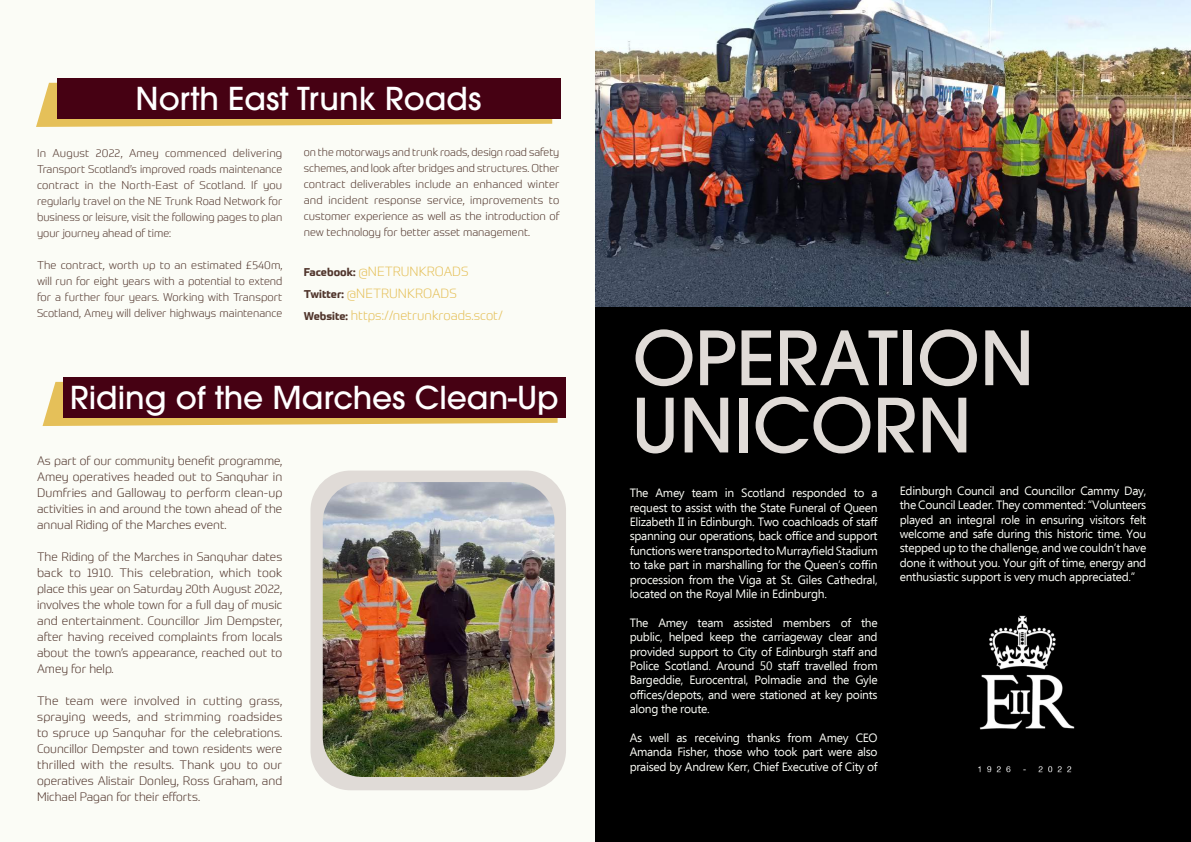
<style>
.page{position:relative;width:1191px;height:842px;background:#fff}
.page>*{position:absolute;margin:0;border:0;box-sizing:border-box;transform-origin:0 0}
.t1{font:500 74px/67.3px "ITC Avant Garde Pro";color:#e0dbd7}
.t2{font:500 34.7px "ITC Avant Garde Pro";color:#fff}
.t3{font:500 31.4px "ITC Avant Garde Pro";color:#fff}
.t4{font:300 13px/22px "Prometo";color:#e5c059}
.t5{font:12px/14.4px "Ebrima";letter-spacing:-.025em;color:#fbfcf6;text-align:justify}
.t6{font:300 12px/16px "Prometo";color:#50352c;text-align:justify}
.t7{font:300 11px/16px "Prometo";color:#50352c;text-align:justify}
.s1{font-weight:700;font-size:11px;color:#50352c}
</style>
<div class="page">
<div style="left:0;top:0;width:595px;height:842px;background:#fbfcf6"></div>
<div style="left:595px;top:0;width:596px;height:842px;background:#000"></div>
<img style="left:595px;top:0;width:596px;height:306px">
<img style="left:978px;top:615px;width:97px;height:158px">
<svg style="left:36px;top:83px;width:516px;height:44px"></svg>
<div style="left:57px;top:78px;width:503px;height:41px;background:#460113"></div>
<svg style="left:43px;top:382px;width:514px;height:44px"></svg>
<div style="left:63px;top:377px;width:502px;height:41px;background:#460113"></div>
<div style="left:310px;top:471px;width:256px;height:319px;background:#e0dbd7;border-radius:40px"></div>
<img style="left:323px;top:482px;width:231px;height:295px">
<h3 class="t3" style="left:136px;top:79px;width:347px">North East Trunk Roads</h3>
<h2 class="t2" style="left:183px;top:83px;width:234px">Award Winner</h2>
<p class="t7" style="left:37px;top:145px;width:247px">In August 2022, Amey commenced delivering Transport Scotland’s improved roads maintenance contract in the North-East of Scotland. If you regularly travel on the NE Trunk Road Network for business or leisure, visit the following pages to plan your journey ahead of time:</p>
<p class="t7" style="left:37px;top:257px;width:247px">The contract, worth up to an estimated £540m, will run for eight years with a potential to extend for a further four years. Working with Transport Scotland, Amey will deliver highways maintenance</p>
<p class="t7" style="left:304px;top:144px;width:257px">on the motorways and trunk roads, design road safety schemes, and look after bridges and structures. Other contract deliverables include an enhanced winter and incident response service, improvements to customer experience as well as the introduction of new technology for better asset management.</p>
<p class="t4" style="left:304px;top:260px;width:201px"><span class="s1">Facebook:</span> @NETRUNKROADS<br><span class="s1">Twitter:</span> @NETRUNKROADS<br><span class="s1">Website:</span> https://netrunkroads.scot/</p>
<h3 class="t3" style="left:70px;top:378px;width:490px">Riding of the Marches Clean-Up</h3>
<h2 class="t2" style="left:188px;top:382px;width:234px">Award Winner</h2>
<p class="t6" style="left:37px;top:453px;width:247px">As part of our community benefit programme, Amey operatives headed out to Sanquhar in Dumfries and Galloway to perform clean-up activities in and around the town ahead of the annual Riding of the Marches event.</p>
<p class="t6" style="left:37px;top:549px;width:247px">The Riding of the Marches in Sanquhar dates back to 1910. This celebration, which took place this year on Saturday 20th August 2022, involves the whole town for a full day of music and entertainment. Councillor Jim Dempster, after having received complaints from locals about the town’s appearance, reached out to Amey for help.</p>
<p class="t6" style="left:37px;top:693px;width:247px">The team were involved in cutting grass, spraying weeds, and strimming roadsides to spruce up Sanquhar for the celebrations.<br>Councillor Dempster and town residents were thrilled with the results. Thank you to our operatives Alistair Donley, Ross Graham, and Michael Pagan for their efforts.</p>
<h1 class="t1" style="left:631px;top:324px;width:404px">OPERATION<br>UNICORN</h1>
<p class="t5" style="left:629px;top:485px;width:249px">The Amey team in Scotland responded to a request to assist with the State Funeral of Queen Elizabeth II in Edinburgh. Two coachloads of staff spanning our operations, back office and support functions were transported to Murrayfield Stadium to take part in marshalling for the Queen’s coffin procession from the Viga at St. Giles Cathedral, located on the Royal Mile in Edinburgh.</p>
<p class="t5" style="left:629px;top:615px;width:249px">The Amey team assisted members of the public, helped keep the carriageway clear and provided support to City of Edinburgh staff and Police Scotland. Around 50 staff travelled from Bargeddie, Eurocentral, Polmadie and the Gyle offices/depots, and were stationed at key points along the route.</p>
<p class="t5" style="left:629px;top:730px;width:249px">As well as receiving thanks from Amey CEO Amanda Fisher, those who took part were also praised by Andrew Kerr, Chief Executive of City of</p>
<p class="t5" style="left:899px;top:483px;width:248px">Edinburgh Council and Councillor Cammy Day, the Council Leader. They commented: “Volunteers played an integral role in ensuring visitors felt welcome and safe during this historic time. You stepped up to the challenge, and we couldn’t have done it without you. Your gift of time, energy and enthusiastic support is very much appreciated.”</p>
</div>
